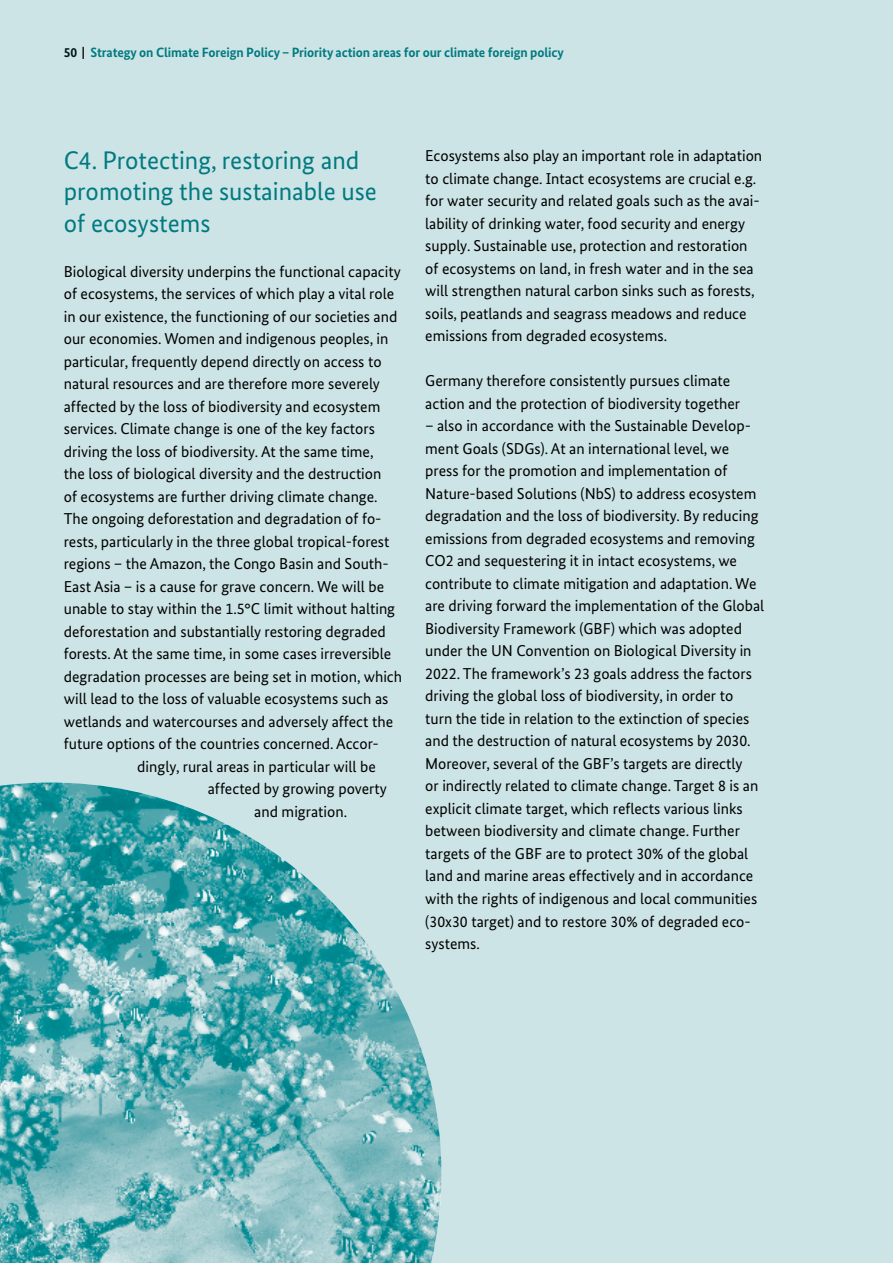
<style>
.page{position:relative;width:893px;height:1263px;background:#cde4e6}
.page>*{position:absolute;margin:0;border:0;box-sizing:border-box;transform-origin:0 0}
.t1{font:25.5px/31.5px "Bundes Sans";color:#007a80}
.t2{font:15.75px/22.5px "Bundes Sans";color:#000}
.t3{font:700 13.5px "Bundes Sans";letter-spacing:-.01em;color:#007a80}
.s1{color:#000}
</style>
<div class="page">
<img style="left:0;top:782px;width:441px;height:481px">
<p class="t3" style="left:64px;top:45px;width:501px"><span class="s1">50 |</span> Strategy on Climate Foreign Policy – Priority action areas for our climate foreign policy</p>
<h2 class="t1" style="left:64px;top:144px;width:315px">C4. Protecting, restoring and promoting the sustainable use of ecosystems</h2>
<p class="t2" style="left:64px;top:260px;width:340px">Biological diversity underpins the functional capacity of ecosystems, the services of which play a vital role in our existence, the functioning of our societies and our economies. Women and indigenous peoples, in particular, frequently depend directly on access to natural resources and are therefore more severely affected by the loss of biodiversity and ecosystem services. Climate change is one of the key factors driving the loss of biodiversity. At the same time,<br>the loss of biological diversity and the destruction<br>of ecosystems are further driving climate change.<br>The ongoing deforestation and degradation of fo&shy;rests, particularly in the three global tropical-forest regions – the Amazon, the Congo Basin and South-East Asia – is a cause for grave concern. We will be unable to stay within the 1.5°C limit without halting deforestation and substantially restoring degraded forests. At the same time, in some cases irreversible degradation processes are being set in motion, which will lead to the loss of valuable ecosystems such as wetlands and watercourses and adversely affect the future options of the countries concerned. Accor-</p>
<p class="t2" style="left:137px;top:755px;width:240px">dingly, rural areas in particular will be</p>
<p class="t2" style="left:425px;top:145px;width:339px">Ecosystems also play an important role in adaptation to climate change. Intact ecosystems are crucial e.g. for water security and related goals such as the avai&shy;lability of drinking water, food security and energy supply. Sustainable use, protection and restoration of ecosystems on land, in fresh water and in the sea will strengthen natural carbon sinks such as forests, soils, peatlands and seagrass meadows and reduce emissions from degraded ecosystems.</p>
<p class="t2" style="left:425px;top:370px;width:316px">Germany therefore consistently pursues climate action and the protection of biodiversity together</p>
<p class="t2" style="left:425px;top:415px;width:341px">– also in accordance with the Sustainable Develop&shy;ment Goals (SDGs). At an international level, we press for the promotion and implementation of Nature-based Solutions (NbS) to address ecosystem degradation and the loss of biodiversity. By reducing emissions from degraded ecosystems and removing CO2 and sequestering it in intact ecosystems, we contribute to climate mitigation and adaptation. We are driving forward the implementation of the Global Biodiversity Framework (GBF) which was adopted under the UN Convention on Biological Diversity in 2022. The framework’s 23 goals address the factors driving the global loss of biodiversity, in order to turn the tide in relation to the extinction of species and the destruction of natural ecosystems by 2030.<br>Moreover, several of the GBF’s targets are directly</p>
<p class="t2" style="left:208px;top:778px;width:181px">affected by growing poverty</p>
<p class="t2" style="left:425px;top:775px;width:335px">or indirectly related to climate change. Target 8 is an</p>
<p class="t2" style="left:254px;top:800px;width:94px">and migration.</p>
<p class="t2" style="left:425px;top:797px;width:334px">explicit climate target, which refects various links between biodiversity and climate change. Further targets of the GBF are to protect 30% of the global land and marine areas effectively and in accordance with the rights of indigenous and local communities (30x30 target) and to restore 30% of degraded eco&shy;systems.</p>
</div>
